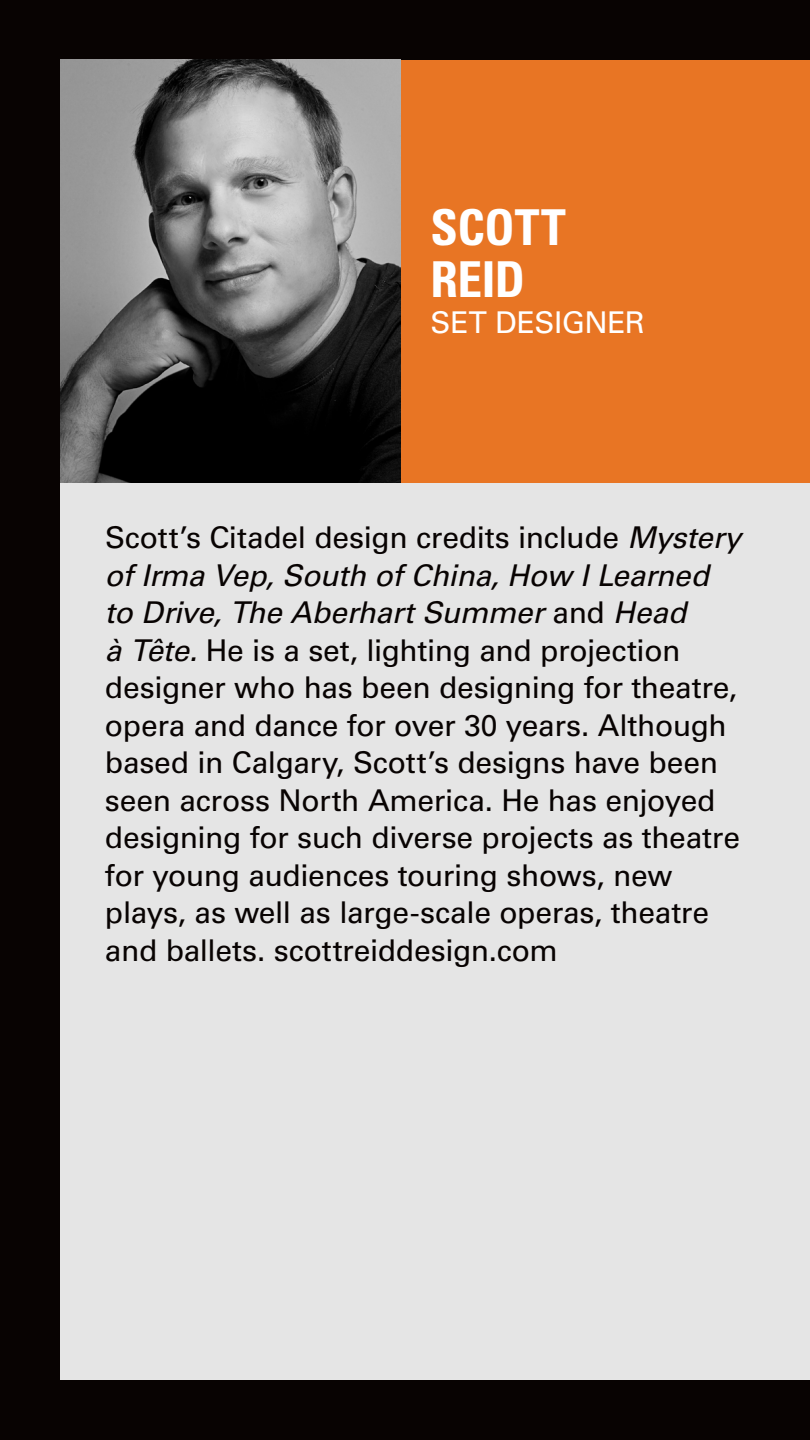
<style>
.page{position:relative;width:810px;height:1440px;background:#080302}
.page>*{position:absolute;margin:0;border:0;box-sizing:border-box;transform-origin:0 0}
.t1{font:700 condensed 49.5px "Univers LT Std";letter-spacing:-.01em;color:#fff}
.t2{font:30px/37.5px "Univers LT Std";letter-spacing:-.01em;color:#080302}
.t3{font:30px "Univers LT Std";letter-spacing:-.015em;color:#fff}
.s1{font-style:italic}
</style>
<div class="page">
<div style="left:60px;top:472px;width:750px;height:908px;background:#e5e5e5"></div>
<div style="left:401px;top:60px;width:409px;height:423px;background:#e87524"></div>
<img style="left:60px;top:60px;width:341px;height:423px">
<p class="t1" style="left:431px;top:197px;width:137px">SCOTT</p>
<p class="t1" style="left:431px;top:249px;width:96px">REID</p>
<p class="t3" style="left:431px;top:305px;width:216px">SET DESIGNER</p>
<p class="t2" style="left:105px;top:519px;width:638px">Scott’s Citadel design credits include <span class="s1">Mystery of Irma Vep, South of China, How I Learned to Drive, The Aberhart Summer</span> and <span class="s1">Head<br>à Tête.</span> He is a set, lighting and projection designer who has been designing for theatre, opera and dance for over 30 years. Although based in Calgary, Scott’s designs have been seen across North America. He has enjoyed designing for such diverse projects as theatre for young audiences touring shows, new plays, as well as large-scale operas, theatre and ballets. scottreiddesign.com</p>
</div>
